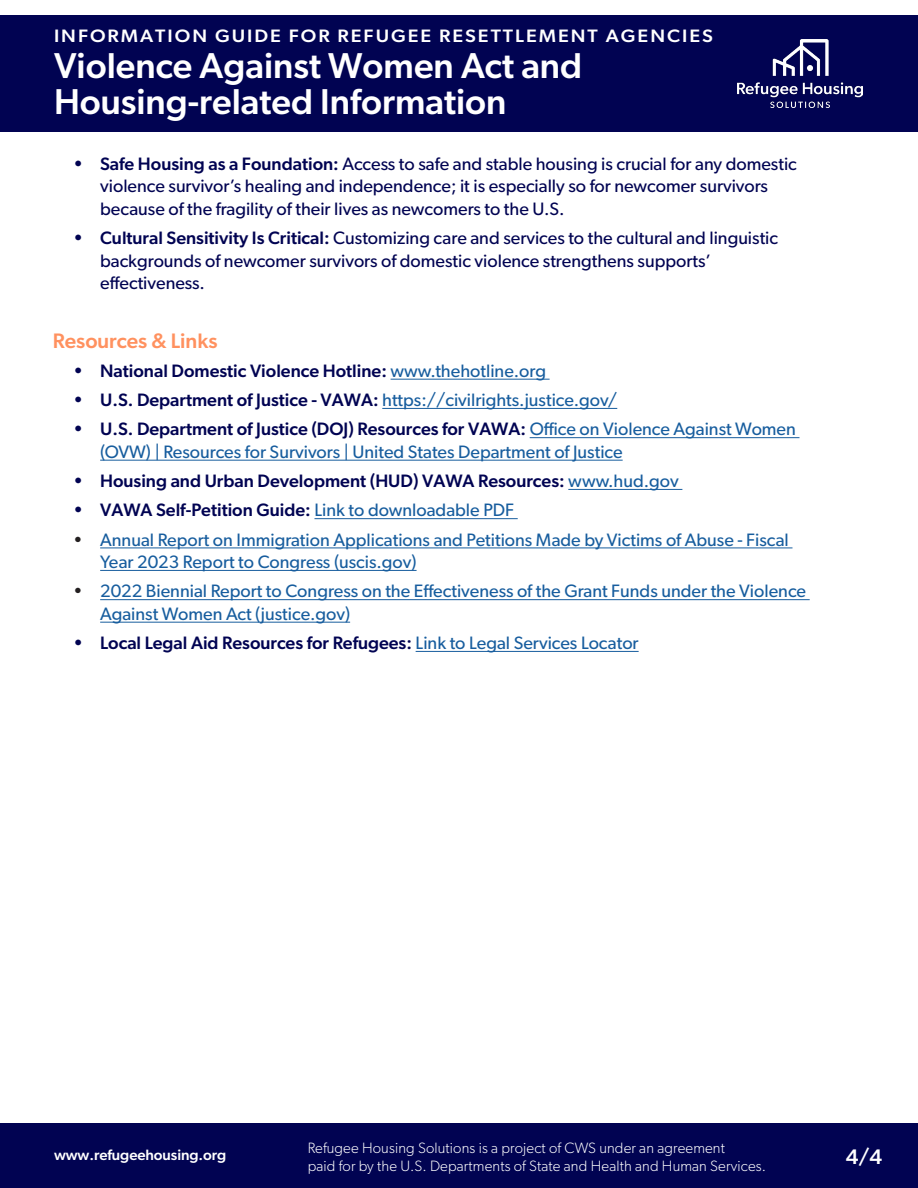
<style>
.page{position:relative;width:918px;height:1188px;background:#fff}
.page>*{position:absolute;margin:0;border:0;box-sizing:border-box;transform-origin:0 0}
.t1{font:500 36px/36px "Gibson";color:#fff}
.t2{font:500 21px "Gibson";color:#ff915f}
.t3{font:500 21px "Gibson";color:#fff}
.t4{font:18px/22.5px "Gibson";color:#175d9e}
.t5{font:18px/22.5px "Gibson";color:#010352}
.t6{font:500 18px "Gibson";color:#010352}
.t7{font:500 18px "Gibson";letter-spacing:.1em;color:#fff;scale:1.1 1}
.t8{font:300 15px "Gibson";letter-spacing:.01em;color:#fff}
.t9{font:500 15px "Gibson";letter-spacing:-.005em;color:#fff}
.s1{font-weight:500}
.s2{font-weight:400;color:#175d9e}
.s3{font-weight:500;color:#010352}
.s4{color:#231f20}
</style>
<div class="page">
<hr style="left:391px;top:379px;width:159px;height:1px;background:#175d9e">
<hr style="left:382px;top:408px;width:235px;height:1px;background:#175d9e">
<hr style="left:530px;top:437px;width:269px;height:1px;background:#175d9e">
<hr style="left:100px;top:460px;width:523px;height:1px;background:#175d9e">
<hr style="left:568px;top:489px;width:114px;height:1px;background:#175d9e">
<hr style="left:314px;top:518px;width:204px;height:1px;background:#175d9e">
<hr style="left:100px;top:547px;width:693px;height:1px;background:#175d9e">
<hr style="left:100px;top:570px;width:317px;height:1px;background:#175d9e">
<hr style="left:100px;top:599px;width:710px;height:1px;background:#175d9e">
<hr style="left:100px;top:622px;width:250px;height:1px;background:#175d9e">
<hr style="left:416px;top:651px;width:223px;height:1px;background:#175d9e">
<div style="left:0;top:1123px;width:918px;height:65px;background:#010352"></div>
<div style="left:0;top:15px;width:918px;height:117px;background:#010352"></div>
<img style="left:738px;top:39px;width:125px;height:69px">
<p class="t7" style="left:54px;top:25px;width:600px">INFORMATION GUIDE FOR REFUGEE RESETTLEMENT AGENCIES</p>
<p class="t1" style="left:54px;top:47px;width:530px">Violence Against Women Act and<br>Housing-related Information</p>
<p class="t5" style="left:100px;top:152px;width:698px;text-indent:-27px"><span class="s1">• Safe Housing as a Foundation:</span> Access to safe and stable housing is crucial for any domestic violence survivor’s healing and independence; it is especially so for newcomer survivors because of the fragility of their lives as newcomers to the U.S.</p>
<p class="t5" style="left:100px;top:226px;width:679px;text-indent:-27px"><span class="s1">• Cultural Sensitivity Is Critical:</span> Customizing care and services to the cultural and linguistic backgrounds of newcomer survivors of domestic violence strengthens supports’ effectiveness.</p>
<p class="t2" style="left:53px;top:328px;width:166px">Resources &amp; Links</p>
<p class="t6" style="left:73px;top:360px;width:474px">• National Domestic Violence Hotline: <span class="s2">www.thehotline.org</span></p>
<p class="t4" style="left:73px;top:388px;width:546px"><span class="s3">• U.S. Department of Justice - VAWA:</span> https://civilrights.justice.gov/</p>
<p class="t4" style="left:100px;top:418px;width:697px;text-indent:-27px"><span class="s3">• U.S. Department of Justice (DOJ) Resources for VAWA:</span> Office on Violence Against Women (OVW) | Resources for Survivors | United States Department of Justice</p>
<p class="t6" style="left:73px;top:470px;width:607px">• Housing and Urban Development (HUD) VAWA Resources: <span class="s2">www.hud.gov</span></p>
<p class="t6" style="left:73px;top:499px;width:442px">• VAWA Self-Petition Guide: <span class="s2">Link to downloadable PDF</span></p>
<p class="t4" style="left:100px;top:528px;width:690px;text-indent:-27px"><span class="s4">•</span> Annual Report on Immigration Applications and Petitions Made by Victims of Abuse - Fiscal<br>Year 2023 Report to Congress (uscis.gov)</p>
<p class="t4" style="left:100px;top:580px;width:707px;text-indent:-27px"><span class="s4">•</span> 2022 Biennial Report to Congress on the Effectiveness of the Grant Funds under the Violence<br>Against Women Act (justice.gov)</p>
<p class="t6" style="left:73px;top:632px;width:567px">• Local Legal Aid Resources for Refugees: <span class="s2">Link to Legal Services Locator</span></p>
<p class="t8" style="left:308px;top:1138px;width:419px">Refugee Housing Solutions is a project of CWS under an agreement</p>
<p class="t8" style="left:308px;top:1156px;width:460px">paid for by the U.S. Departments of State and Health and Human Services.</p>
<p class="t9" style="left:54px;top:1145px;width:174px">www.refugeehousing.org</p>
<p class="t3" style="left:846px;top:1144px;width:38px">4/4</p>
</div>
